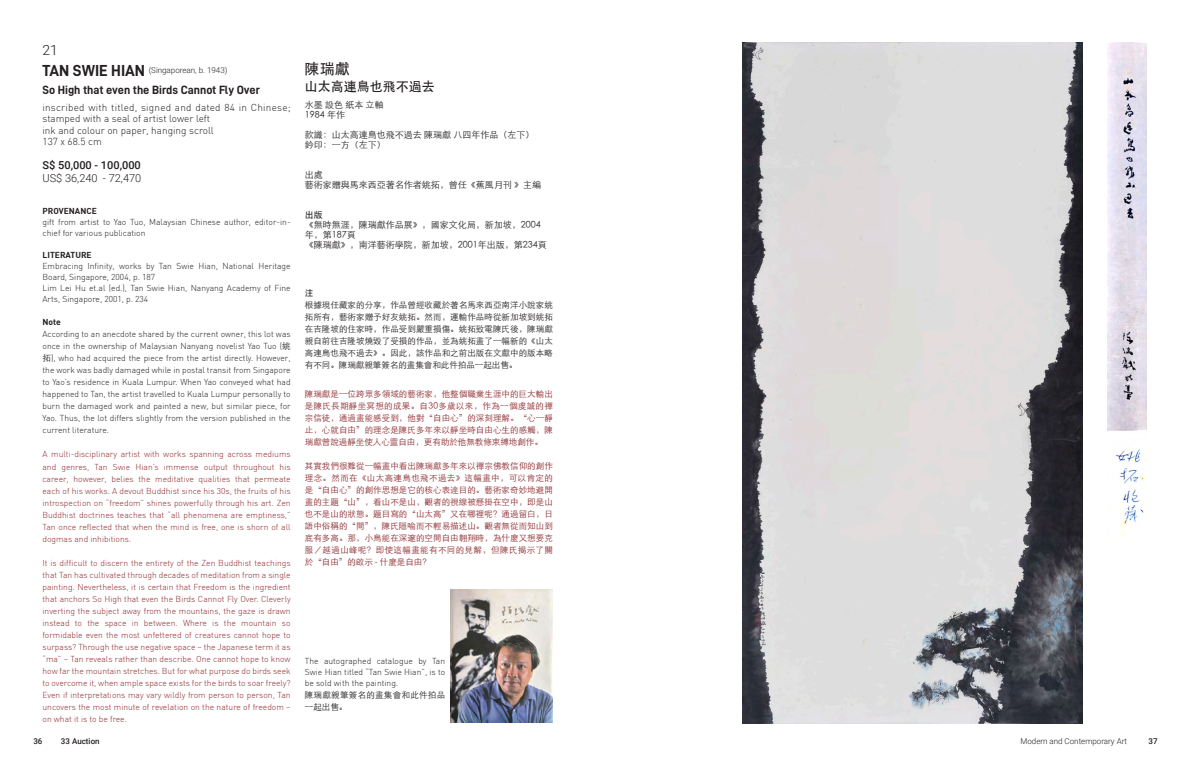
<style>
.page{position:relative;width:1191px;height:766px;background:#fff}
.page>*{position:absolute;margin:0;border:0;box-sizing:border-box;transform-origin:0 0}
._3-英文内文{font:500 15px "ST Heiti SC";color:#231f20}
._2-英文作者{font:300 14px "Roboto";color:#231f20}
._3-英文内文-2{font:500 13px "ST Heiti SC";color:#231f20}
._2-英文作者-2{font:12px "D DIN Bold";color:#231f20}
._5-尺寸{font:500 11px "Roboto";color:#231f20}
._7-美元价格{font:300 11px "Roboto";color:#231f20}
._5-尺寸-2{font:300 10px/11.5px "DIN";letter-spacing:.02em;color:#231f20}
._5-尺寸-3{font:300 10px "DIN";color:#231f20}
.t1{font:300 9px/10px "ST Heiti SC";color:#231f20}
.t2{font:500 9px "ST Heiti SC";color:#231f20}
.t3{font:300 8.5px/12px "DIN";color:#8c272c;text-align:justify}
.t4{font:300 8.5px/12px "DIN";color:#231f20}
.t5{font:300 8.5px/12px "ST Heiti SC";letter-spacing:.005em;color:#8c272c;text-align:justify}
.t6{font:300 8.5px/12px "ST Heiti SC";letter-spacing:.005em;color:#231f20;text-align:justify}
.t7{font:700 8.5px "DIN";color:#231f20}
.t8{font:300 8.5px/12px "ST Heiti SC";letter-spacing:.035em;color:#231f20}
.t9{font:500 8.5px "ST Heiti SC";color:#231f20}
._2-英文作者-3{font:300 8px "Roboto";color:#231f20}
.t10{font:500 8px "Roboto";color:#231f20}
.s1{font-family:"D DIN Bold";font-weight:400;font-size:16px}
.s2{font-family:"ST Heiti SC"}
</style>
<div class="page">
<img style="left:743px;top:43px;width:339px;height:680px">
<img style="left:1107px;top:43px;width:39px;height:494px">
<img style="left:450px;top:589px;width:103px;height:133px">
<p class="_2-英文作者" style="left:43px;top:40px;width:17px">21</p>
<p class="_2-英文作者-3" style="left:43px;top:65px;width:186px"><span class="s1">TAN SWIE HIAN</span> (Singaporean, b. 1943)</p>
<p class="_2-英文作者-2" style="left:43px;top:83px;width:219px">So High that even the Birds Cannot Fly Over</p>
<p class="_5-尺寸-2" style="left:43px;top:101px;width:250px">inscribed with titled, signed and dated 84 in Chinese; stamped with a seal of artist lower left</p>
<p class="_5-尺寸-3" style="left:43px;top:124px;width:173px">ink and colour on paper, hanging scroll</p>
<p class="_5-尺寸-3" style="left:43px;top:135px;width:61px">137 x 68.5 cm</p>
<p class="_5-尺寸" style="left:43px;top:157px;width:100px">S$ 50,000 - 100,000</p>
<p class="_7-美元价格" style="left:43px;top:170px;width:100px">US$ 36,240 - 72,470</p>
<p class="t7" style="left:43px;top:205px;width:56px">PROVENANCE</p>
<p class="t4" style="left:43px;top:216px;width:250px;line-height:11px">gift from artist to Yao Tuo, Malaysian Chinese author, editor-in&shy;chief for various publication</p>
<p class="t7" style="left:43px;top:249px;width:51px">LITERATURE</p>
<p class="t4" style="left:43px;top:260px;width:250px;line-height:11px">Embracing Infinity, works by Tan Swie Hian, National Heritage<br>Board, Singapore, 2004, p. 187</p>
<p class="t4" style="left:43px;top:282px;width:250px;line-height:11px">Lim Lei Hu et.al (ed.), Tan Swie Hian, Nanyang Academy of Fine<br>Arts, Singapore, 2001, p. 234</p>
<p class="t7" style="left:43px;top:316px;width:20px">Note</p>
<p class="t4" style="left:43px;top:327px;width:250px;text-align:justify">According to an anecdote shared by the current owner, this lot was once in the ownership of Malaysian Nanyang novelist Yao Tuo (<span class="s2">姚拓</span>), who had acquired the piece from the artist directly. However, the work was badly damaged while in postal transit from Singapore to Yao’s residence in Kuala Lumpur. When Yao conveyed what had happened to Tan, the artist travelled to Kuala Lumpur personally to burn the damaged work and painted a new, but similar piece, for Yao. Thus, the lot differs slightly from the version published in the current literature.</p>
<p class="t3" style="left:43px;top:448px;width:250px">A multi-disciplinary artist with works spanning across mediums and genres, Tan Swie Hian’s immense output throughout his career, however, belies the meditative qualities that permeate each of his works. A devout Buddhist since his 30s, the fruits of his introspection on “freedom” shines powerfully through his art. Zen Buddhist doctrines teaches that “all phenomena are emptiness,” Tan once reflected that when the mind is free, one is shorn of all dogmas and inhibitions.</p>
<p class="t3" style="left:43px;top:556px;width:250px">It is difficult to discern the entirety of the Zen Buddhist teachings that Tan has cultivated through decades of meditation from a single painting. Nevertheless, it is certain that Freedom is the ingredient that anchors So High that even the Birds Cannot Fly Over. Cleverly inverting the subject away from the mountains, the gaze is drawn instead to the space in between. Where is the mountain so formidable even the most unfettered of creatures cannot hope to surpass? Through the use negative space – the Japanese term it as “ma” – Tan reveals rather than describe. One cannot hope to know how far the mountain stretches. But for what purpose do birds seek to overcome it, when ample space exists for the birds to soar freely?<br>Even if interpretations may vary wildly from person to person, Tan uncovers the most minute of revelation on the nature of freedom – on what it is to be free.</p>
<p class="_3-英文内文" style="left:305px;top:60px;width:46px">陳瑞獻</p>
<p class="_3-英文内文-2" style="left:305px;top:79px;width:131px">山太高連鳥也飛不過去</p>
<p class="t1" style="left:305px;top:99px;width:80px">水墨 設色 紙本 立軸</p>
<p class="t1" style="left:305px;top:109px;width:42px">1984 年作</p>
<p class="t1" style="left:305px;top:129px;width:231px">款識：山太高連鳥也飛不過去 陳瑞獻 八四年作品（左下）</p>
<p class="t1" style="left:305px;top:139px;width:82px">鈐印：一方（左下）</p>
<p class="t1" style="left:305px;top:169px;width:19px">出處</p>
<p class="t1" style="left:305px;top:179px;width:238px">藝術家贈與馬來西亞著名作者姚拓，曾任《蕉風月刊 》主編</p>
<p class="t2" style="left:305px;top:210px;width:19px">出版</p>
<p class="t1" style="left:305px;top:219px;width:237px">《無時無涯，陳瑞獻作品展》，國家文化局，新加坡，2004年，第187頁</p>
<p class="t1" style="left:305px;top:239px;width:243px">《陳瑞獻》，南洋藝術學院，新加坡，2001年出版，第234頁</p>
<p class="t9" style="left:305px;top:288px;width:10px">注</p>
<p class="t6" style="left:305px;top:298px;width:249px">根據現任藏家的分享，作品曾經收藏於著名馬來西亞南洋小說家姚拓所有，藝術家贈予好友姚拓。然而，運輸作品時從新加坡到姚拓在吉隆坡的住家時，作品受到嚴重損傷。姚拓致電陳氏後，陳瑞獻親自前往吉隆坡燒毀了受損的作品，並為姚拓畫了一幅新的《山太高連鳥也飛不過去》。因此，該作品和之前出版在文獻中的版本略有不同。陳瑞獻親筆簽名的畫集會和此件拍品一起出售。</p>
<p class="t5" style="left:305px;top:387px;width:249px">陳瑞獻是一位跨眾多領域的藝術家，他整個職業生涯中的巨大輸出是陳氏長期靜坐冥想的成果。自30多歲以來，作為一個虔誠的禪宗信徒，通過畫能感受到，他對“自由心”的深刻理解。“心一靜止，心就自由”的理念是陳氏多年來以靜坐時自由心生的感觸，陳瑞獻曾說過靜坐使人心靈自由，更有助於他無教條束縛地創作。</p>
<p class="t5" style="left:305px;top:459px;width:250px">其實我們很難從一幅畫中看出陳瑞獻多年來以禪宗佛教信仰的創作理念。然而在《山太高連鳥也飛不過去》這幅畫中，可以肯定的是“自由心”的創作思想是它的核心表達目的。藝術家奇妙地避開畫的主題“山”，看山不是山，觀者的視線被懸掛在空中，即是山也不是山的狀態。題目寫的“山太高”又在哪裡呢？通過留白，日語中俗稱的“間”，陳氏隱喻而不輕易描述山。觀者無從而知山到底有多高。那，小鳥能在深邃的空間自由翱翔時，為什麼又想要克服／越過山峰呢？即使這幅畫能有不同的見解，但陳氏揭示了關於“自由”的啟示 - 什麼是自由？</p>
<p class="t4" style="left:305px;top:655px;width:142px;line-height:11px;text-align:justify">The autographed catalogue by Tan Swie Hian titled “Tan Swie Hian”, is to be sold with the painting.</p>
<p class="t8" style="left:305px;top:688px;width:142px">陳瑞獻親筆簽名的畫集會和此件拍品一起出售。</p>
<p class="t10" style="left:33px;top:735px;width:11px">36</p>
<p class="t10" style="left:61px;top:735px;width:40px">33 Auction</p>
<p class="_2-英文作者-3" style="left:1020px;top:735px;width:108px">Modern and Contemporary Art</p>
<p class="t10" style="left:1148px;top:735px;width:11px">37</p>
</div>
